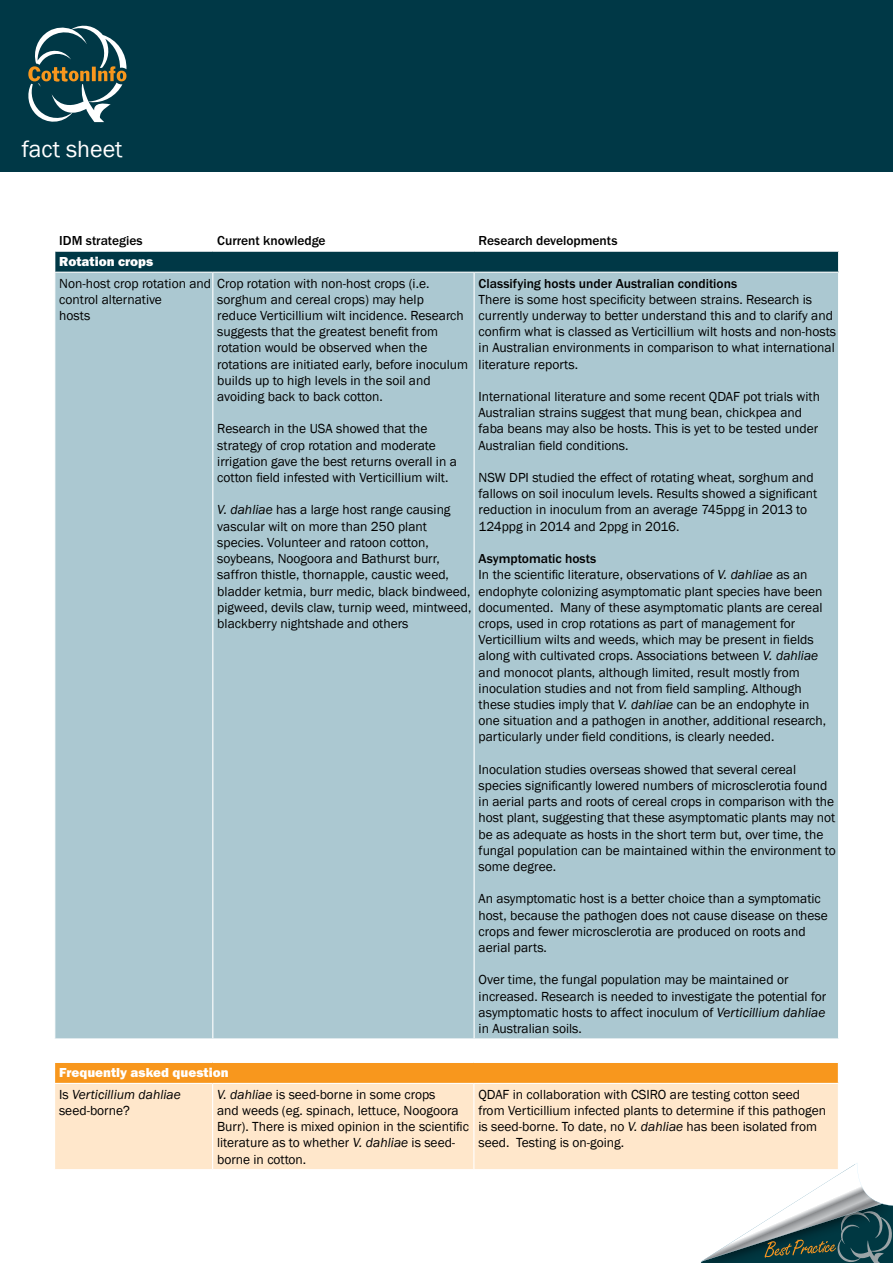
<style>
.page{position:relative;width:893px;height:1263px;background:#fff}
.page>*{position:absolute;margin:0;border:0;box-sizing:border-box;transform-origin:0 0}
.t1{font:24px "Franklin Gothic";color:#fff}
.t2{font:13.5px/16.2px "Franklin Gothic";color:#000}
.t3{font:500 13.5px "Franklin Gothic URW";color:#000}
.t4{font:13.5px "Franklin Gothic URW Hea";color:#fff}
.t5{font:italic 13.5px/16.2px "Franklin Gothic";color:#000}
.s1{font-style:italic}
.s2{font-style:normal}
</style>
<div class="page">
<div style="left:0;top:0;width:893px;height:171px;background:#003846"></div>
<svg style="left:28px;top:25px;width:99px;height:98px"></svg>
<div style="left:55px;top:251px;width:784px;height:21px;background:#003846"></div>
<div style="left:55px;top:273px;width:783px;height:765px;background:#abc8d1"></div>
<svg style="left:838px;top:252px;width:1px;height:20px"></svg>
<hr style="left:212px;top:273px;width:1px;height:765px;background:#fff">
<hr style="left:474px;top:273px;width:1px;height:765px;background:#fff">
<hr style="left:54px;top:251px;width:159px;height:1px;background:#fff">
<hr style="left:213px;top:251px;width:261px;height:1px;background:#fff">
<hr style="left:474px;top:251px;width:365px;height:1px;background:#fff">
<div style="left:55px;top:1062px;width:783px;height:21px;background:#f8971d"></div>
<div style="left:55px;top:1084px;width:783px;height:85px;background:#ffe7cb"></div>
<hr style="left:212px;top:1084px;width:1px;height:85px;background:#fff">
<hr style="left:473px;top:1084px;width:1px;height:85px;background:#fff">
<hr style="left:54px;top:1062px;width:159px;height:1px;background:#fff">
<hr style="left:213px;top:1062px;width:261px;height:1px;background:#fff">
<hr style="left:474px;top:1062px;width:365px;height:1px;background:#fff">
<svg style="left:701px;top:1163px;width:192px;height:100px"></svg>
<h1 class="t1" style="left:22px;top:134px;width:102px">fact sheet</h1>
<p class="t3" style="left:59px;top:232px;width:85px">IDM strategies</p>
<p class="t3" style="left:217px;top:232px;width:110px">Current knowledge</p>
<p class="t3" style="left:479px;top:232px;width:140px">Research developments</p>
<p class="t4" style="left:59px;top:253px;width:96px">Rotation crops</p>
<p class="t2" style="left:59px;top:275px;width:153px">Non-host crop rotation and control alternative<br>hosts</p>
<p class="t2" style="left:217px;top:275px;width:252px">Crop rotation with non-host crops (i.e. sorghum and cereal crops) may help<br>reduce Verticillium wilt incidence. Research suggests that the greatest benefit from rotation would be observed when the rotations are initiated early, before inoculum builds up to high levels in the soil and avoiding back to back cotton.</p>
<p class="t2" style="left:217px;top:421px;width:241px">Research in the USA showed that the strategy of crop rotation and moderate irrigation gave the best returns overall in a cotton field infested with Verticillium wilt.</p>
<p class="t2" style="left:217px;top:502px;width:256px"><span class="s1">V. dahliae</span> has a large host range causing vascular wilt on more than 250 plant species. Volunteer and ratoon cotton, soybeans, Noogoora and Bathurst burr, saffron thistle, thornapple, caustic weed, bladder ketmia, burr medic, black bindweed, pigweed, devils claw, turnip weed, mintweed, blackberry nightshade and others</p>
<p class="t3" style="left:479px;top:275px;width:260px">Classifying hosts under Australian conditions</p>
<p class="t2" style="left:479px;top:292px;width:359px">There is some host specificity between strains. Research is currently underway to better understand this and to clarify and confirm what is classed as Verticillium wilt hosts and non-hosts in Australian environments in comparison to what international literature reports.</p>
<p class="t2" style="left:479px;top:389px;width:343px">International literature and some recent QDAF pot trials with Australian strains suggest that mung bean, chickpea and faba beans may also be hosts. This is yet to be tested under Australian field conditions.</p>
<p class="t2" style="left:479px;top:470px;width:340px">NSW DPI studied the effect of rotating wheat, sorghum and fallows on soil inoculum levels. Results showed a significant reduction in inoculum from an average 745ppg in 2013 to 124ppg in 2014 and 2ppg in 2016.</p>
<p class="t3" style="left:479px;top:550px;width:119px">Asymptomatic hosts</p>
<p class="t2" style="left:479px;top:567px;width:349px">In the scientific literature, observations of <span class="s1">V. dahliae</span> as an endophyte colonizing asymptomatic plant species have been documented. Many of these asymptomatic plants are cereal crops, used in crop rotations as part of management for Verticillium wilts and weeds, which may be present in fields along with cultivated crops. Associations between <span class="s1">V. dahliae </span>and monocot plants, although limited, result mostly from inoculation studies and not from field sampling. Although these studies imply that <span class="s1">V. dahliae</span> can be an endophyte in one situation and a pathogen in another, additional research, particularly under field conditions, is clearly needed.</p>
<p class="t2" style="left:479px;top:761px;width:359px">Inoculation studies overseas showed that several cereal species significantly lowered numbers of microsclerotia found in aerial parts and roots of cereal crops in comparison with the host plant, suggesting that these asymptomatic plants may not be as adequate as hosts in the short term but, over time, the fungal population can be maintained within the environment to some degree.</p>
<p class="t2" style="left:479px;top:891px;width:351px">An asymptomatic host is a better choice than a symptomatic host, because the pathogen does not cause disease on these crops and fewer microsclerotia are produced on roots and aerial parts.</p>
<p class="t2" style="left:479px;top:972px;width:349px">Over time, the fungal population may be maintained or increased. Research is needed to investigate the potential for asymptomatic hosts to affect inoculum of <span class="s1">Verticillium dahliae </span>in Australian soils.</p>
<p class="t4" style="left:59px;top:1064px;width:171px">Frequently asked question</p>
<p class="t5" style="left:59px;top:1086px;width:123px"><span class="s2">Is</span> Verticillium dahliae <span class="s2">seed-borne?</span></p>
<p class="t2" style="left:217px;top:1086px;width:253px"><span class="s1">V. dahliae</span> is seed-borne in some crops<br>and weeds (eg. spinach, lettuce, Noogoora Burr). There is mixed opinion in the scientific literature as to whether <span class="s1">V. dahliae</span> is seed&shy;borne in cotton.</p>
<p class="t2" style="left:478px;top:1086px;width:349px">QDAF in collaboration with CSIRO are testing cotton seed from Verticillium infected plants to determine if this pathogen is seed-borne. To date, no <span class="s1">V. dahliae</span> has been isolated from seed. Testing is on-going.</p>
</div>
